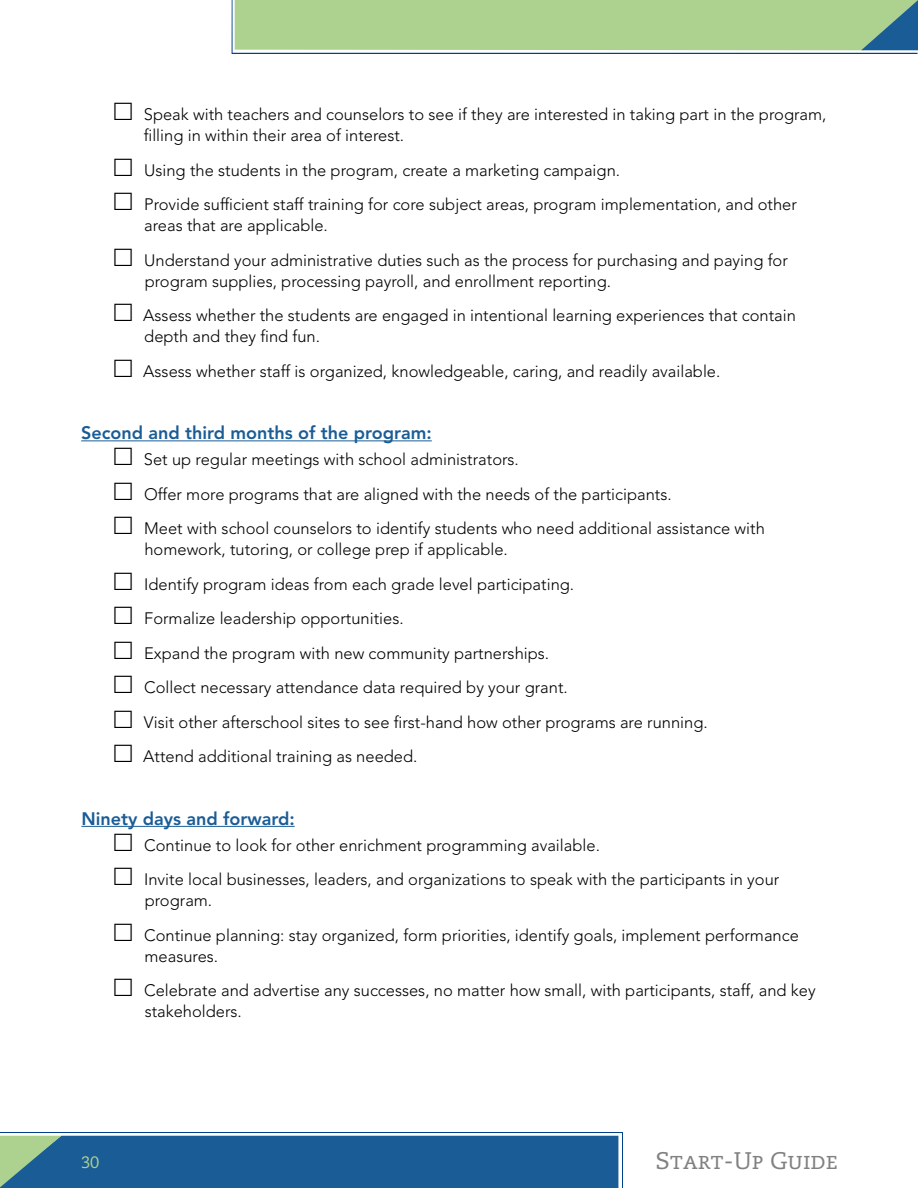
<style>
.page{position:relative;width:918px;height:1188px;background:#fff}
.page>*{position:absolute;margin:0;border:0;box-sizing:border-box;transform-origin:0 0}
.t1{font:24px "Caecilia LT Std";color:#818181}
.t2{font:800 18px "Avenir LT Std";color:#1a5c96}
.t3{font:300 16.5px/34.5px "Avenir LT Std";color:#000}
.t4{font:16.5px "Caecilia LT Std";color:#add18f}
</style>
<div class="page">
<svg style="left:232px;top:0;width:686px;height:54px;background:#a7cb95"></svg>
<div style="left:0;top:1134px;width:621px;height:54px;background:linear-gradient(to bottom,#9cb8d1,#9cb8d1)"></div>
<div style="left:0;top:1136px;width:618px;height:52px;background:#1a5c96"></div>
<hr style="left:81px;top:440px;width:351px;height:1px;background:#1a5c96">
<hr style="left:81px;top:826px;width:214px;height:1px;background:#1a5c96">
<p class="t3" style="left:144px;top:104px;width:684px;line-height:21px">Speak with teachers and counselors to see if they are interested in taking part in the program, filling in within their area of interest.</p>
<p class="t3" style="left:144px;top:153px;width:654px">Using the students in the program, create a marketing campaign.<br>Provide sufficient staff training for core subject areas, program implementation, and other</p>
<p class="t3" style="left:144px;top:209px;width:645px">areas that are applicable.<br>Understand your administrative duties such as the process for purchasing and paying for</p>
<p class="t3" style="left:143px;top:264px;width:654px">program supplies, processing payroll, and enrollment reporting.<br>Assess whether the students are engaged in intentional learning experiences that contain</p>
<p class="t3" style="left:143px;top:320px;width:579px">depth and they find fun.<br>Assess whether staff is organized, knowledgeable, caring, and readily available.</p>
<p class="t2" style="left:81px;top:422px;width:352px">Second and third months of the program:</p>
<p class="t3" style="left:144px;top:443px;width:622px">Set up regular meetings with school administrators.<br>Offer more programs that are aligned with the needs of the participants.<br>Meet with school counselors to identify students who need additional assistance with</p>
<p class="t3" style="left:143px;top:533px;width:566px">homework, tutoring, or college prep if applicable.<br>Identify program ideas from each grade level participating.<br>Formalize leadership opportunities.<br>Expand the program with new community partnerships.<br>Collect necessary attendance data required by your grant.<br>Visit other afterschool sites to see first-hand how other programs are running.<br>Attend additional training as needed.</p>
<p class="t2" style="left:81px;top:808px;width:215px">Ninety days and forward:</p>
<p class="t3" style="left:144px;top:828px;width:637px">Continue to look for other enrichment programming available.<br>Invite local businesses, leaders, and organizations to speak with the participants in your</p>
<p class="t3" style="left:144px;top:884px;width:656px">program.<br>Continue planning: stay organized, form priorities, identify goals, implement performance</p>
<p class="t3" style="left:144px;top:939px;width:673px">measures.<br>Celebrate and advertise any successes, no matter how small, with participants, staff, and key</p>
<p class="t3" style="left:145px;top:995px;width:99px">stakeholders.</p>
<p class="t4" style="left:81px;top:1153px;width:20px">30</p>
<h1 class="t1" style="left:656px;top:1147px;width:184px">Start-Up Guide</h1>
</div>
